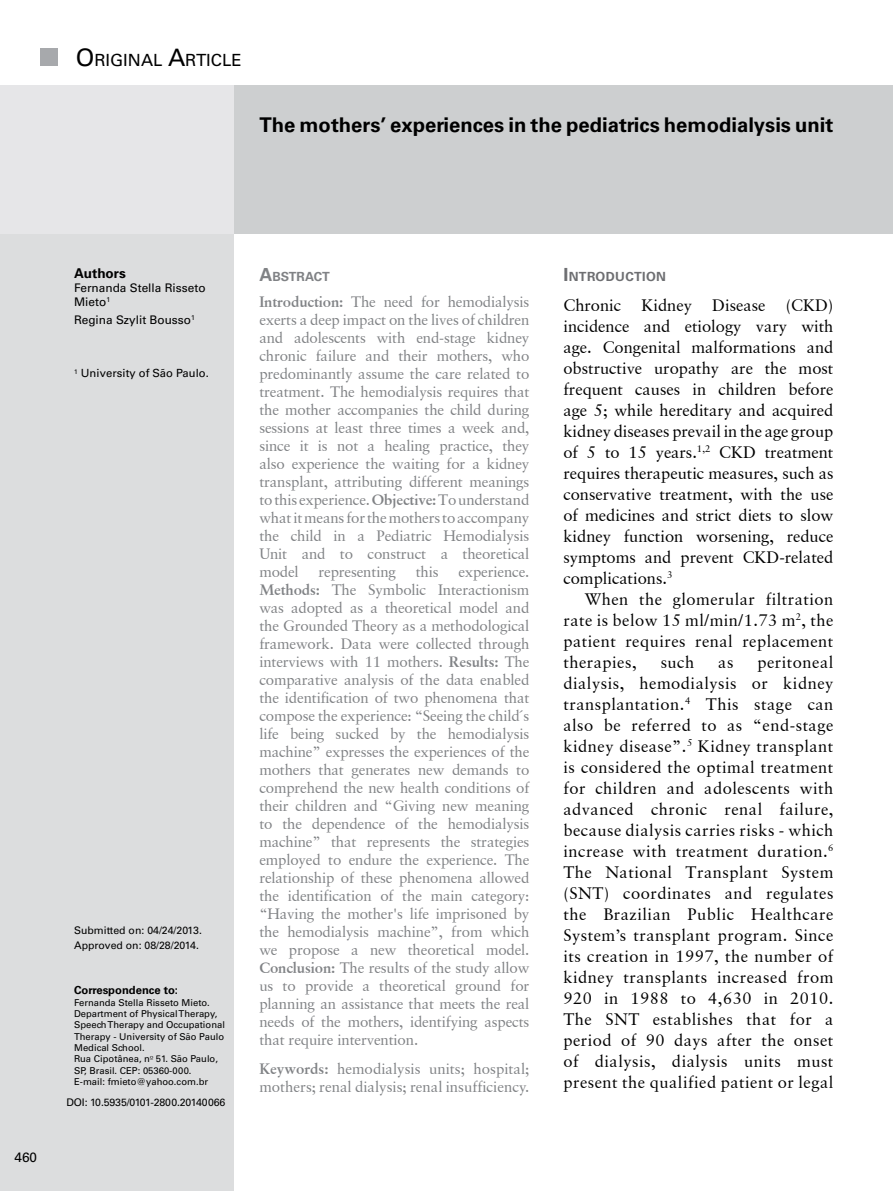
<style>
.page{position:relative;width:893px;height:1191px;background:#fff}
.page>*{position:absolute;margin:0;border:0;box-sizing:border-box;transform-origin:0 0}
.t1{font:700 20.25px "Univers LT Std";color:#000}
.t2{font:16.8px "Univers LT Std";color:#000}
.t3{font:16.5px/21px "Garamond Retrospective S Si";letter-spacing:.03em;color:#000;text-align:justify}
.t4{font:15px/18px "Garamond Retrospective S Si";letter-spacing:-.01em;color:#808285;text-align:justify}
.t5{font:13.5px "Univers 65 Bold";color:#000}
.t6{font:13.5px "Univers LT Std";color:#000}
.t7{font:700 12.6px "Univers LT Std";letter-spacing:.03em;color:#6d6e71}
.t8{font:700 12.6px "Univers LT Std";color:#808285}
.t9{font:11.85px/14px "Univers LT Std";color:#000}
.t10{font:11.25px "Univers LT Std";color:#000}
.t11{font:700 11.25px "Univers LT Std";color:#000}
.t12{font:10.5px/15.6px "Univers LT Std";letter-spacing:-.005em;color:#000}
.t13{font:9.45px/11.4px "Univers LT Std";color:#000}
.s1{font-size:24px}
.s2{font-family:"Gatineau Plain"}
.s3{font-size:18px}
.s4{font-weight:700}
</style>
<div class="page">
<div style="left:40px;top:49px;width:17px;height:17px;background:#a7a9ac"></div>
<div style="left:0;top:85px;width:234px;height:1106px;background:#dcddde"></div>
<div style="left:0;top:85px;width:893px;height:149px;background:linear-gradient(to right,#e2e2e4,#c5c8c8)"></div>
<p class="t2" style="left:76px;top:50px;width:168px"><span class="s1">O</span>RIGINAL <span class="s1">A</span>RTICLE</p>
<h1 class="t1" style="left:259px;top:113px;width:576px">The mothers’ experiences in the pediatrics hemodialysis unit</h1>
<p class="t5" style="left:74px;top:265px;width:53px">Authors</p>
<p class="t9" style="left:74px;top:280px;width:133px">Fernanda Stella Risseto<br>Mieto<sup>1</sup></p>
<p class="t9" style="left:74px;top:313px;width:122px">Regina Szylit Bousso<sup>1</sup></p>
<p class="t10" style="left:74px;top:366px;width:136px"><sup>1</sup> University of São Paulo.</p>
<p class="t6" style="left:15px;top:1149px;width:24px">460</p>
<p class="t12" style="left:74px;top:922px;width:129px">Submitted on: 04/24/2013.<br>Approved on: 08/28/2014.</p>
<p class="t11" style="left:74px;top:983px;width:106px">Correspondence to:</p>
<p class="t13" style="left:74px;top:996px;width:152px">Fernanda Stella Risseto Mieto.<br>Department of Physical Therapy,<br>Speech Therapy and Occupational<br>Therapy - University of São Paulo<br>Medical School.<br>Rua Cipotânea, n<span class="s2">º</span> 51. São Paulo,<br>SP, Brasil. CEP: 05360-000.<br>E-mail: fmieto@yahoo.com.br</p>
<p class="t12" style="left:66px;top:1094px;width:161px">DOI: 10.5935/0101-2800.20140066</p>
<p class="t8" style="left:259px;top:269px;width:72px"><span class="s3">A</span>BSTRACT</p>
<p class="t4" style="left:259px;top:293px;width:272px"><span class="s4">Introduction:</span> The need for hemodialysis exerts a deep impact on the lives of children and adolescents with end-stage kidney chronic failure and their mothers, who predominantly assume the care related to treatment. The hemodialysis requires that the mother accompanies the child during sessions at least three times a week and, since it is not a healing practice, they also experience the waiting for a kidney transplant, attributing different meanings to this experience. <span class="s4">Objective:</span> To understand what it means for the mothers to accompany the child in a Pediatric Hemodialysis Unit and to construct a theoretical model</p>
<p class="t4" style="left:319px;top:563px;width:79px">representing</p>
<p class="t4" style="left:416px;top:563px;width:24px">this</p>
<p class="t4" style="left:259px;top:563px;width:272px;text-indent:199px">experience.<br><span class="s4">Methods:</span> The Symbolic Interactionism was adopted as a theoretical model and the Grounded Theory as a methodological framework. Data were collected through interviews with 11 mothers. <span class="s4">Results:</span> The comparative analysis of the data enabled the identification of two phenomena that compose the experience: “Seeing the child´s life being sucked by the hemodialysis machine” expresses the experiences of the mothers that generates new demands to comprehend the new health conditions of their children and “Giving new meaning to the dependence of the hemodialysis machine” that represents the strategies employed to endure the experience. The relationship of these phenomena allowed the identification of the main category: “Having the mother's life imprisoned by the hemodialysis machine”, from which we propose a new theoretical model.<br><span class="s4">Conclusion:</span> The results of the study allow us to provide a theoretical ground for planning an assistance that meets the real needs of the mothers, identifying aspects that require intervention.</p>
<p class="t4" style="left:259px;top:1059px;width:272px"><span class="s4">Keywords:</span> hemodialysis units; hospital; mothers; renal dialysis; renal insufficiency.</p>
<p class="t7" style="left:563px;top:269px;width:104px"><span class="s3">I</span>NTRODUCTION</p>
<p class="t3" style="left:563px;top:294px;width:272px">Chronic Kidney Disease (CKD) incidence and etiology vary with age. Congenital malformations and obstructive uropathy are the most frequent causes in children before age 5; while hereditary and acquired kidney diseases prevail in the age group of 5 to 15 years.<sup>1,2</sup> CKD treatment requires therapeutic measures, such as conservative treatment, with the use of medicines and strict diets to slow kidney function worsening, reduce symptoms and prevent CKD-related complications.<sup>3</sup></p>
<p class="t3" style="left:563px;top:588px;width:272px;text-indent:21px">When the glomerular filtration rate is below 15 ml/min/1.73 m<sup>2</sup>, the patient requires renal replacement therapies,</p>
<p class="t3" style="left:563px;top:651px;width:272px;text-indent:194px">peritoneal dialysis, hemodialysis or kidney transplantation.<sup>4</sup> This stage can also be referred to as “end-stage kidney disease”.<sup>5</sup> Kidney transplant is considered the optimal treatment for children and adolescents with advanced chronic renal failure, because dialysis carries risks - which increase with treatment duration.<sup>6<br></sup>The National Transplant System (SNT) coordinates and regulates the Brazilian Public Healthcare System’s transplant program. Since its creation in 1997, the number of kidney transplants increased from 920 in 1988 to 4,630 in 2010.<br>The SNT establishes that for a period of 90 days after the onset of dialysis, dialysis units must present the qualified patient or legal</p>
<p class="t3" style="left:661px;top:651px;width:35px">such</p>
<p class="t3" style="left:718px;top:651px;width:17px">as</p>
</div>
